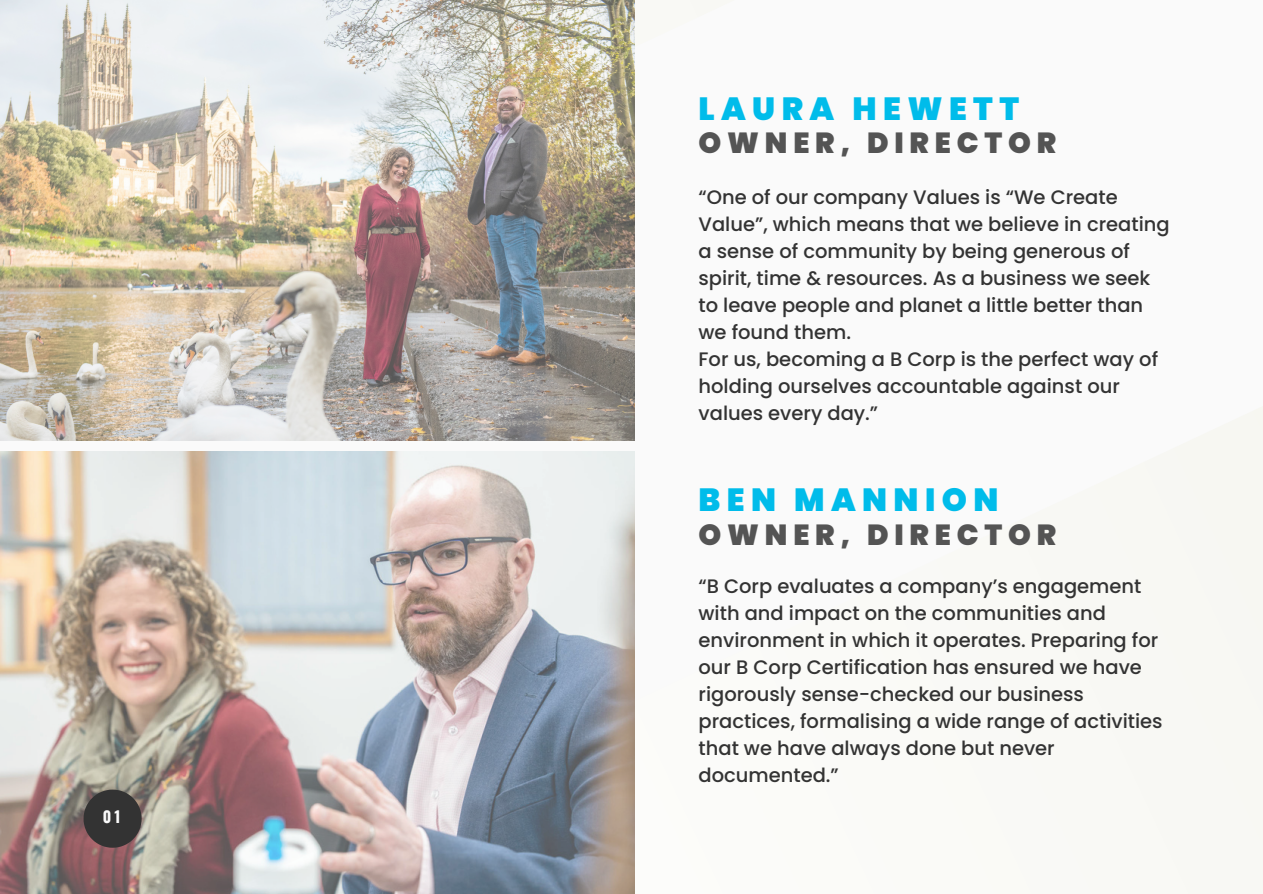
<style>
.page{position:relative;width:1263px;height:894px;background:#fff}
.page>*{position:absolute;margin:0;border:0;box-sizing:border-box;transform-origin:0 0}
.t1{font:900 32.1px "Poppins";letter-spacing:.2em;color:#00bcea}
.t2{font:900 29.1px "Poppins";letter-spacing:.2em;color:#545454}
.t3{font:500 19.5px/27px "Poppins";color:#333}
.t4{font:700 15.6px "Oswald";color:#fafafa}
</style>
<div class="page">
<div style="left:0;top:0;width:1263px;height:893px;background:#fafafa"></div>
<img style="left:0;top:0;width:634px;height:440px">
<img style="left:0;top:452px;width:634px;height:441px">
<svg style="left:84px;top:789px;width:58px;height:58px;background:#474241"></svg>
<p class="t4" style="left:103px;top:804px;width:19px">01</p>
<p class="t1" style="left:698px;top:86px;width:322px">LAURA HEWETT</p>
<p class="t2" style="left:698px;top:123px;width:359px">OWNER, DIRECTOR</p>
<p class="t3" style="left:698px;top:184px;width:473px">“One of our company Values is “We Create Value”, which means that we believe in creating a sense of community by being generous of spirit, time &amp; resources. As a business we seek to leave people and planet a little better than we found them.</p>
<p class="t3" style="left:698px;top:346px;width:461px">For us, becoming a B Corp is the perfect way of holding ourselves accountable against our values every day.”</p>
<p class="t1" style="left:698px;top:477px;width:301px">BEN MANNION</p>
<p class="t2" style="left:698px;top:514px;width:359px">OWNER, DIRECTOR</p>
<p class="t3" style="left:698px;top:572px;width:466px">“B Corp evaluates a company’s engagement with and impact on the communities and environment in which it operates. Preparing for our B Corp Certification has ensured we have rigorously sense-checked our business practices, formalising a wide range of activities that we have always done but never documented.”</p>
</div>
